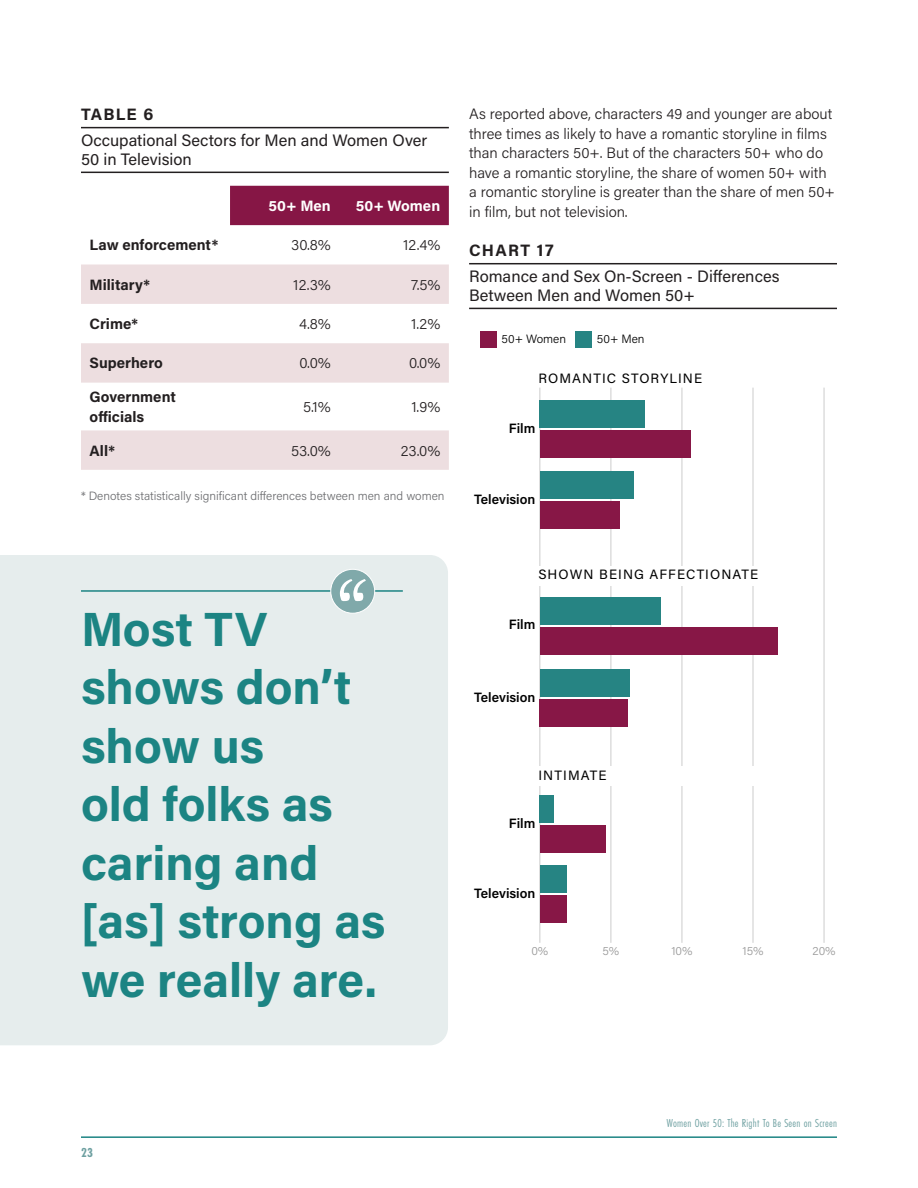
<style>
.page{position:relative;width:918px;height:1188px;background:#fff}
.page>*{position:absolute;margin:0;border:0;box-sizing:border-box;transform-origin:0 0}
.ES_text{font:300 90px "Geneo Std";color:#fff}
.ES_text-2{font:700 48px/58.5px "Acumin Pro";color:#1c8483}
.t1{font:16.5px/18.9px "Acumin Pro";color:#231f20}
.t2{font:700 16.5px "Acumin Pro";letter-spacing:.075em;color:#231f20}
.Body_copy{font:300 15px/19.5px "Acumin Pro";color:#231f20}
.Body_copy-2{font:700 15px/19.5px "Acumin Pro";color:#231f20}
.Body_copy-3{font:700 15px "Acumin Pro";color:#fff}
.t3{font:13.5px "Acumin Pro";letter-spacing:.08em;color:#000}
.t4{font:600 13.5px "Acumin Pro";color:#000}
.t5{font:700 13.5px "Futura PT Cond";color:#6ea0a1}
.Body_copy-4{font:300 12px "Acumin Pro";color:#6c6d70}
.t6{font:12px "Futura PT Cond";letter-spacing:.02em;color:#6ea0a1}
.t7{font:300 12px "Acumin Pro";color:#000}
.t8{font:300 12px "Acumin Pro";color:#999}
</style>
<div class="page">
<hr style="left:81px;top:1136px;width:756px;height:2px;background:#1c8483">
<hr style="left:81px;top:127px;width:368px;height:1px;background:#231f20">
<hr style="left:81px;top:172px;width:368px;height:1px;background:#231f20">
<hr style="left:469px;top:263px;width:368px;height:1px;background:#231f20">
<hr style="left:469px;top:308px;width:368px;height:1px;background:#231f20">
<div style="left:230px;top:186px;width:219px;height:39px;background:#861645"></div>
<svg style="left:81px;top:265px;width:368px;height:205px;fill:#eddee0"></svg>
<div style="left:0;top:555px;width:448px;height:490px;background:#e6eded"></div>
<hr style="left:81px;top:590px;width:322px;height:2px;background:#1c8483">
<div style="left:331px;top:569px;width:44px;height:44px;background:#80a9aa;border-radius:50%"></div>
<div style="left:330px;top:569px;width:45px;height:45px;border:1px solid #fff;border-radius:50%"></div>
<hr style="left:539px;top:388px;width:1px;height:555px;background:#ccc">
<hr style="left:611px;top:388px;width:1px;height:555px;background:#ccc">
<hr style="left:682px;top:388px;width:1px;height:555px;background:#ccc">
<hr style="left:753px;top:388px;width:1px;height:555px;background:#ccc">
<hr style="left:824px;top:388px;width:1px;height:555px;background:#ccc">
<div style="left:530px;top:566px;width:244px;height:19px;background:#fff"></div>
<div style="left:480px;top:331px;width:16px;height:16px;background:#871746"></div>
<div style="left:575px;top:331px;width:17px;height:16px;background:#268483"></div>
<div style="left:540px;top:895px;width:27px;height:27px;background:#871746"></div>
<div style="left:540px;top:865px;width:27px;height:27px;background:#268483"></div>
<div style="left:540px;top:826px;width:65px;height:27px;background:#871746"></div>
<div style="left:540px;top:796px;width:14px;height:27px;background:#268483"></div>
<div style="left:540px;top:700px;width:88px;height:27px;background:#871746"></div>
<div style="left:540px;top:670px;width:89px;height:27px;background:#268483"></div>
<div style="left:540px;top:627px;width:237px;height:27px;background:#871746"></div>
<div style="left:540px;top:597px;width:121px;height:27px;background:#268483"></div>
<div style="left:540px;top:501px;width:79px;height:27px;background:#871746"></div>
<div style="left:540px;top:471px;width:94px;height:27px;background:#268483"></div>
<div style="left:540px;top:430px;width:150px;height:27px;background:#871746"></div>
<div style="left:540px;top:400px;width:105px;height:27px;background:#268483"></div>
<div style="left:530px;top:766px;width:244px;height:20px;background:#fff"></div>
<p class="t2" style="left:81px;top:103px;width:74px">TABLE 6</p>
<p class="t1" style="left:81px;top:130px;width:348px">Occupational Sectors for Men and Women Over<br>50 in Television</p>
<p class="Body_copy-3" style="left:269px;top:195px;width:64px">50+ Men</p>
<p class="Body_copy-3" style="left:356px;top:195px;width:86px">50+ Women</p>
<p class="Body_copy-2" style="left:90px;top:235px;width:130px">Law enforcement*</p>
<p class="Body_copy" style="left:291px;top:235px;width:41px">30.8%</p>
<p class="Body_copy" style="left:403px;top:235px;width:39px">12.4%</p>
<p class="Body_copy-2" style="left:90px;top:274px;width:62px">Military*</p>
<p class="Body_copy" style="left:293px;top:274px;width:39px">12.3%</p>
<p class="Body_copy" style="left:411px;top:274px;width:31px">7.5%</p>
<p class="Body_copy-2" style="left:90px;top:313px;width:50px">Crime*</p>
<p class="Body_copy" style="left:299px;top:314px;width:33px">4.8%</p>
<p class="Body_copy" style="left:411px;top:314px;width:30px">1.2%</p>
<p class="Body_copy-2" style="left:90px;top:353px;width:75px">Superhero</p>
<p class="Body_copy" style="left:300px;top:353px;width:33px">0.0%</p>
<p class="Body_copy" style="left:409px;top:353px;width:33px">0.0%</p>
<p class="Body_copy-2" style="left:90px;top:387px;width:88px">Government officials</p>
<p class="Body_copy" style="left:303px;top:396px;width:29px">5.1%</p>
<p class="Body_copy" style="left:411px;top:396px;width:30px">1.9%</p>
<p class="Body_copy-2" style="left:90px;top:440px;width:27px">All*</p>
<p class="Body_copy" style="left:291px;top:440px;width:41px">53.0%</p>
<p class="Body_copy" style="left:401px;top:440px;width:41px">23.0%</p>
<p class="Body_copy-4" style="left:81px;top:487px;width:365px">* Denotes statistically significant differences between men and women</p>
<p class="Body_copy" style="left:469px;top:103px;width:367px">As reported above, characters 49 and younger are about three times as likely to have a romantic storyline in films than characters 50+. But of the characters 50+ who do have a romantic storyline, the share of women 50+ with a romantic storyline is greater than the share of men 50+ in film, but not television.</p>
<p class="t2" style="left:469px;top:239px;width:86px">CHART 17</p>
<p class="t1" style="left:469px;top:266px;width:312px">Romance and Sex On-Screen - Differences<br>Between Men and Women 50+</p>
<p class="t7" style="left:502px;top:330px;width:66px">50+ Women</p>
<p class="t7" style="left:597px;top:330px;width:49px">50+ Men</p>
<p class="t3" style="left:538px;top:369px;width:165px">ROMANTIC STORYLINE</p>
<p class="t4" style="left:509px;top:419px;width:28px">Film</p>
<p class="t4" style="left:474px;top:489px;width:63px">Television</p>
<p class="ES_text" style="left:334px;top:560px;width:36px">‘‘</p>
<p class="ES_text-2" style="left:81px;top:598px;width:306px">Most TV shows don’t show us<br>old folks as caring and [as] strong as we really are.</p>
<p class="t3" style="left:538px;top:565px;width:221px">SHOWN BEING AFFECTIONATE</p>
<p class="t4" style="left:509px;top:615px;width:28px">Film</p>
<p class="t4" style="left:474px;top:688px;width:63px">Television</p>
<p class="t3" style="left:538px;top:765px;width:70px">INTIMATE</p>
<p class="t4" style="left:509px;top:814px;width:28px">Film</p>
<p class="t4" style="left:474px;top:883px;width:63px">Television</p>
<p class="t8" style="left:531px;top:943px;width:18px">0%</p>
<p class="t8" style="left:603px;top:943px;width:18px">5%</p>
<p class="t8" style="left:671px;top:943px;width:23px">10%</p>
<p class="t8" style="left:743px;top:943px;width:22px">15%</p>
<p class="t8" style="left:812px;top:943px;width:25px">20%</p>
<p class="t5" style="left:81px;top:1144px;width:13px">23</p>
<p class="t6" style="left:667px;top:1116px;width:172px">Women Over 50: The Right To Be Seen on Screen</p>
</div>
